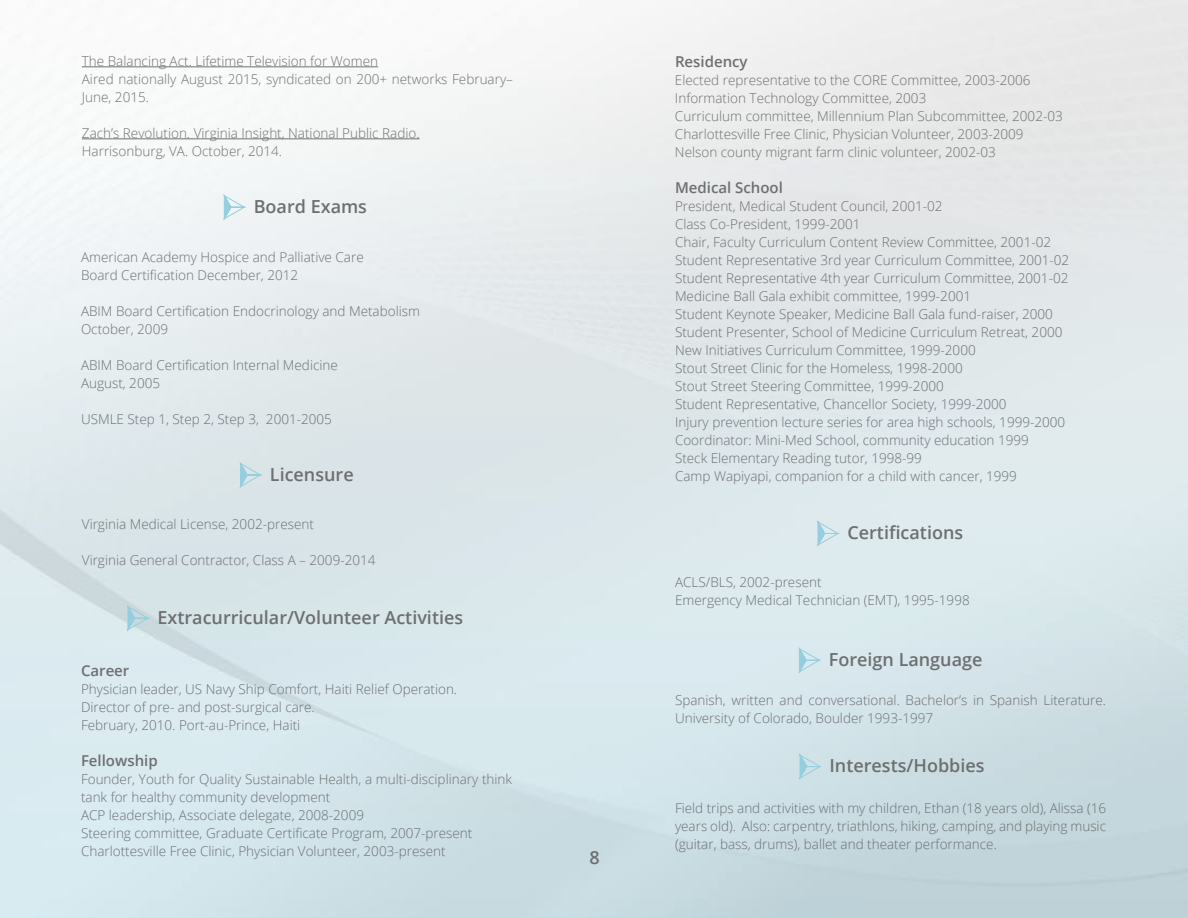
<style>
.page{position:relative;width:1188px;height:918px;background:#fff}
.page>*{position:absolute;margin:0;border:0;box-sizing:border-box;transform-origin:0 0}
.t1{font:600 18px "Open Sans";color:#6d6f71}
.t2{font:600 15px "Open Sans";color:#6d6f71}
.t3{font:300 13.5px/18px "Open Sans";color:#6d6f71}
</style>
<div class="page">
<hr style="left:82px;top:67px;width:296px;height:1px;background:#6d6f71">
<hr style="left:82px;top:139px;width:338px;height:1px;background:#6d6f71">
<svg style="left:223px;top:195px;width:23px;height:25px"></svg>
<svg style="left:239px;top:462px;width:23px;height:26px"></svg>
<svg style="left:127px;top:606px;width:22px;height:25px"></svg>
<svg style="left:817px;top:521px;width:22px;height:25px"></svg>
<svg style="left:798px;top:648px;width:23px;height:25px"></svg>
<svg style="left:799px;top:754px;width:22px;height:25px"></svg>
<p class="t3" style="left:82px;top:52px;width:433px">The Balancing Act. Lifetime Television for Women<br>Aired nationally August 2015, syndicated on 200+ networks February–<br>June, 2015.</p>
<p class="t3" style="left:82px;top:124px;width:339px">Zach’s Revolution. Virginia Insight, National Public Radio.<br>Harrisonburg, VA. October, 2014.</p>
<h1 class="t1" style="left:254px;top:194px;width:115px">Board Exams</h1>
<p class="t3" style="left:81px;top:247px;width:284px">American Academy Hospice and Palliative Care<br>Board Certification December, 2012</p>
<p class="t3" style="left:81px;top:301px;width:341px">ABIM Board Certification Endocrinology and Metabolism<br>October, 2009</p>
<p class="t3" style="left:81px;top:355px;width:258px">ABIM Board Certification Internal Medicine<br>August, 2005</p>
<p class="t3" style="left:81px;top:409px;width:252px">USMLE Step 1, Step 2, Step 3, 2001-2005</p>
<h1 class="t1" style="left:270px;top:462px;width:85px">Licensure</h1>
<p class="t3" style="left:82px;top:514px;width:234px">Virginia Medical License, 2002-present</p>
<p class="t3" style="left:82px;top:550px;width:295px">Virginia General Contractor, Class A – 2009-2014</p>
<h1 class="t1" style="left:157px;top:605px;width:307px">Extracurricular/Volunteer Activities</h1>
<p class="t2" style="left:81px;top:660px;width:50px">Career</p>
<p class="t3" style="left:81px;top:679px;width:378px">Physician leader, US Navy Ship Comfort, Haiti Relief Operation.<br>Director of pre- and post-surgical care.<br>February, 2010. Port-au-Prince, Haiti</p>
<p class="t2" style="left:81px;top:750px;width:78px">Fellowship</p>
<p class="t3" style="left:81px;top:769px;width:433px">Founder, Youth for Quality Sustainable Health, a multi-disciplinary think tank for healthy community development<br>ACP leadership, Associate delegate, 2008-2009<br>Steering committee, Graduate Certificate Program, 2007-present Charlottesville Free Clinic, Physician Volunteer, 2003-present</p>
<h1 class="t1" style="left:589px;top:845px;width:12px">8</h1>
<p class="t2" style="left:675px;top:51px;width:74px">Residency</p>
<p class="t3" style="left:675px;top:71px;width:389px">Elected representative to the CORE Committee, 2003-2006<br>Information Technology Committee, 2003<br>Curriculum committee, Millennium Plan Subcommittee, 2002-03<br>Charlottesville Free Clinic, Physician Volunteer, 2003-2009<br>Nelson county migrant farm clinic volunteer, 2002-03</p>
<p class="t2" style="left:675px;top:177px;width:109px">Medical School</p>
<p class="t3" style="left:675px;top:197px;width:396px">President, Medical Student Council, 2001-02<br>Class Co-President, 1999-2001<br>Chair, Faculty Curriculum Content Review Committee, 2001-02<br>Student Representative 3rd year Curriculum Committee, 2001-02<br>Student Representative 4th year Curriculum Committee, 2001-02<br>Medicine Ball Gala exhibit committee, 1999-2001<br>Student Keynote Speaker, Medicine Ball Gala fund-raiser, 2000<br>Student Presenter, School of Medicine Curriculum Retreat, 2000<br>New Initiatives Curriculum Committee, 1999-2000<br>Stout Street Clinic for the Homeless, 1998-2000<br>Stout Street Steering Committee, 1999-2000<br>Student Representative, Chancellor Society, 1999-2000<br>Injury prevention lecture series for area high schools, 1999-2000<br>Coordinator: Mini-Med School, community education 1999<br>Steck Elementary Reading tutor, 1998-99<br>Camp Wapiyapi, companion for a child with cancer, 1999</p>
<h1 class="t1" style="left:847px;top:521px;width:117px">Certifications</h1>
<p class="t3" style="left:675px;top:573px;width:296px">ACLS/BLS, 2002-present<br>Emergency Medical Technician (EMT), 1995-1998</p>
<h1 class="t1" style="left:829px;top:647px;width:155px">Foreign Language</h1>
<p class="t3" style="left:675px;top:691px;width:433px">Spanish, written and conversational. Bachelor’s in Spanish Literature.<br>University of Colorado, Boulder 1993-1997</p>
<h1 class="t1" style="left:829px;top:754px;width:157px">Interests/Hobbies</h1>
<p class="t3" style="left:675px;top:798px;width:433px;text-align:justify">Field trips and activities with my children, Ethan (18 years old), Alissa (16 years old). Also: carpentry, triathlons, hiking, camping, and playing music (guitar, bass, drums), ballet and theater performance.</p>
</div>
